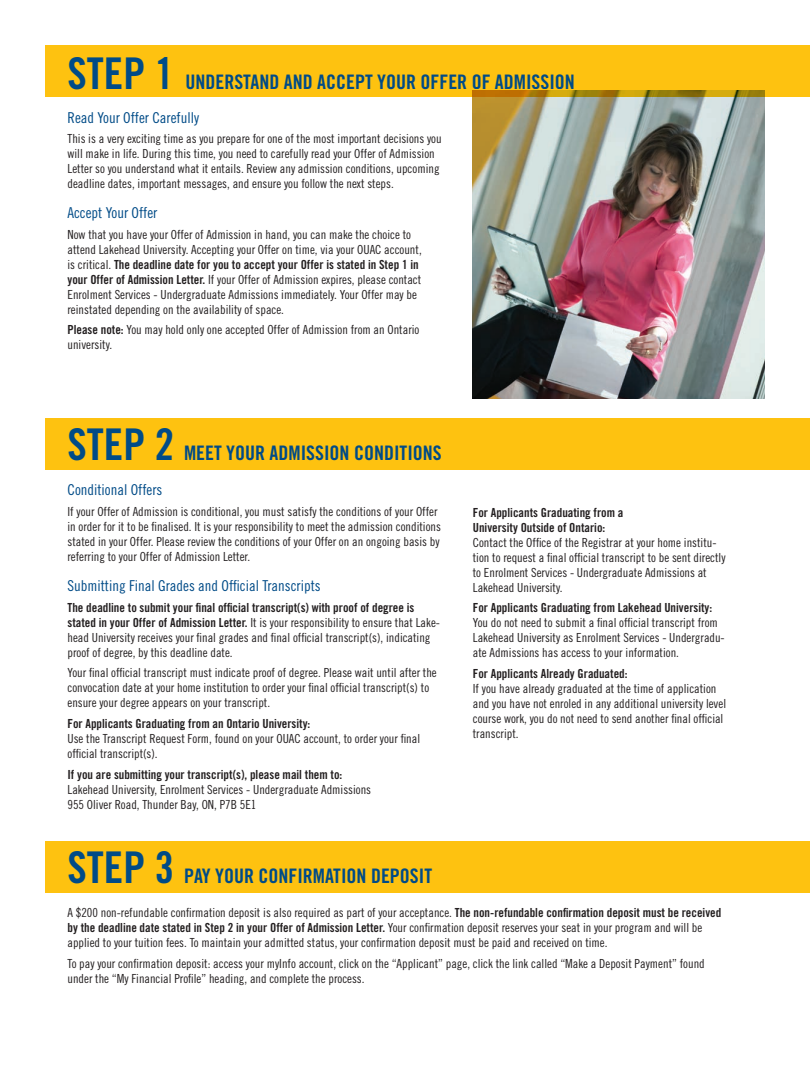
<style>
.page{position:relative;width:810px;height:1080px;background:#fff}
.page>*{position:absolute;margin:0;border:0;box-sizing:border-box;transform-origin:0 0}
.t1{font:20px "Trade Gothic LT Std Bd Cn 20";color:#004b87}
.t2{font:15px "Trade Gothic LT Std Cn 18";color:#004b87}
.t3{font:12.5px/15px "Trade Gothic LT Std Cn 18";color:#231f20}
.t4{font:12.5px/15px "Trade Gothic LT Std Bd Cn 20";color:#231f20}
.s1{font-size:43.75px}
.s2{font-family:"Trade Gothic LT Std Cn 18"}
.s3{font-family:"Trade Gothic LT Std Bd Cn 20"}
</style>
<div class="page">
<div style="left:45px;top:45px;width:765px;height:51px;background:#fec210"></div>
<div style="left:45px;top:418px;width:765px;height:51px;background:#fec210"></div>
<div style="left:45px;top:842px;width:765px;height:51px;background:#fec210"></div>
<img style="left:473px;top:91px;width:292px;height:308px">
<h1 class="t1" style="left:68px;top:69px;width:509px"><span class="s1">STEP 1</span> UNDERSTAND AND ACCEPT YOUR OFFER OF ADMISSION</h1>
<p class="t2" style="left:68px;top:108px;width:133px">Read Your Offer Carefully</p>
<p class="t3" style="left:68px;top:131px;width:376px">This is a very exciting time as you prepare for one of the most important decisions you will make in life. During this time, you need to carefully read your Offer of Admission Letter so you understand what it entails. Review any admission conditions, upcoming deadline dates, important messages, and ensure you follow the next steps.</p>
<p class="t2" style="left:68px;top:204px;width:91px">Accept Your Offer</p>
<p class="t3" style="left:68px;top:227px;width:356px">Now that you have your Offer of Admission in hand, you can make the choice to attend Lakehead University. Accepting your Offer on time, via your OUAC account,</p>
<p class="t4" style="left:68px;top:257px;width:353px"><span class="s2">is critical.</span> The deadline date for you to accept your Offer is stated in Step 1 in</p>
<p class="t3" style="left:68px;top:272px;width:355px"><span class="s3">your Offer of Admission Letter.</span> If your Offer of Admission expires, please contact<br>Enrolment Services - Undergraduate Admissions immediately. Your Offer may be reinstated depending on the availability of space.</p>
<p class="t3" style="left:68px;top:322px;width:353px"><span class="s3">Please note:</span> You may hold only one accepted Offer of Admission from an Ontario university.</p>
<h1 class="t1" style="left:68px;top:440px;width:376px"><span class="s1">STEP 2</span> MEET YOUR ADMISSION CONDITIONS</h1>
<p class="t2" style="left:68px;top:481px;width:96px">Conditional Offers</p>
<p class="t3" style="left:68px;top:504px;width:375px">If your Offer of Admission is conditional, you must satisfy the conditions of your Offer in order for it to be finalised. It is your responsibility to meet the admission conditions stated in your Offer. Please review the conditions of your Offer on an ongoing basis by referring to your Offer of Admission Letter.</p>
<p class="t2" style="left:68px;top:577px;width:255px">Submitting Final Grades and Official Transcripts</p>
<p class="t4" style="left:68px;top:600px;width:349px">The deadline to submit your final official transcript(s) with proof of degree is</p>
<p class="t3" style="left:68px;top:615px;width:374px"><span class="s3">stated in your Offer of Admission Letter.</span> It is your responsibility to ensure that Lake&shy;head University receives your final grades and final official transcript(s), indicating proof of degree, by this deadline date.</p>
<p class="t3" style="left:68px;top:665px;width:371px">Your final official transcript must indicate proof of degree. Please wait until after the convocation date at your home institution to order your final official transcript(s) to ensure your degree appears on your transcript.</p>
<p class="t4" style="left:68px;top:716px;width:244px">For Applicants Graduating from an Ontario University:</p>
<p class="t3" style="left:68px;top:731px;width:354px">Use the Transcript Request Form, found on your OUAC account, to order your final official transcript(s).</p>
<p class="t4" style="left:68px;top:767px;width:276px">If you are submitting your transcript(s), please mail them to:</p>
<p class="t3" style="left:68px;top:782px;width:305px">Lakehead University, Enrolment Services - Undergraduate Admissions<br>955 Oliver Road, Thunder Bay, ON, P7B 5E1</p>
<p class="t4" style="left:473px;top:505px;width:152px">For Applicants Graduating from a<br>University Outside of Ontario:</p>
<p class="t3" style="left:473px;top:535px;width:254px">Contact the Office of the Registrar at your home institu&shy;tion to request a final official transcript to be sent directly to Enrolment Services - Undergraduate Admissions at Lakehead University.</p>
<p class="t4" style="left:473px;top:600px;width:241px">For Applicants Graduating from Lakehead University:</p>
<p class="t3" style="left:473px;top:615px;width:253px">You do not need to submit a final official transcript from<br>Lakehead University as Enrolment Services - Undergradu&shy;ate Admissions has access to your information.</p>
<p class="t4" style="left:473px;top:666px;width:156px">For Applicants Already Graduated:</p>
<p class="t3" style="left:473px;top:681px;width:255px">If you have already graduated at the time of application and you have not enroled in any additional university level course work, you do not need to send another final official transcript.</p>
<h1 class="t1" style="left:68px;top:864px;width:366px"><span class="s1">STEP 3</span> PAY YOUR CONFIRMATION DEPOSIT</h1>
<p class="t3" style="left:68px;top:905px;width:655px">A $200 non-refundable confirmation deposit is also required as part of your acceptance. <span class="s3">The non-refundable confirmation deposit must be received by the deadline date stated in Step 2 in your Offer of Admission Letter.</span> Your confirmation deposit reserves your seat in your program and will be applied to your tuition fees. To maintain your admitted status, your confirmation deposit must be paid and received on time.</p>
<p class="t3" style="left:68px;top:956px;width:639px">To pay your confirmation deposit: access your myInfo account, click on the “Applicant” page, click the link called “Make a Deposit Payment” found under the “My Financial Profile” heading, and complete the process.</p>
</div>
